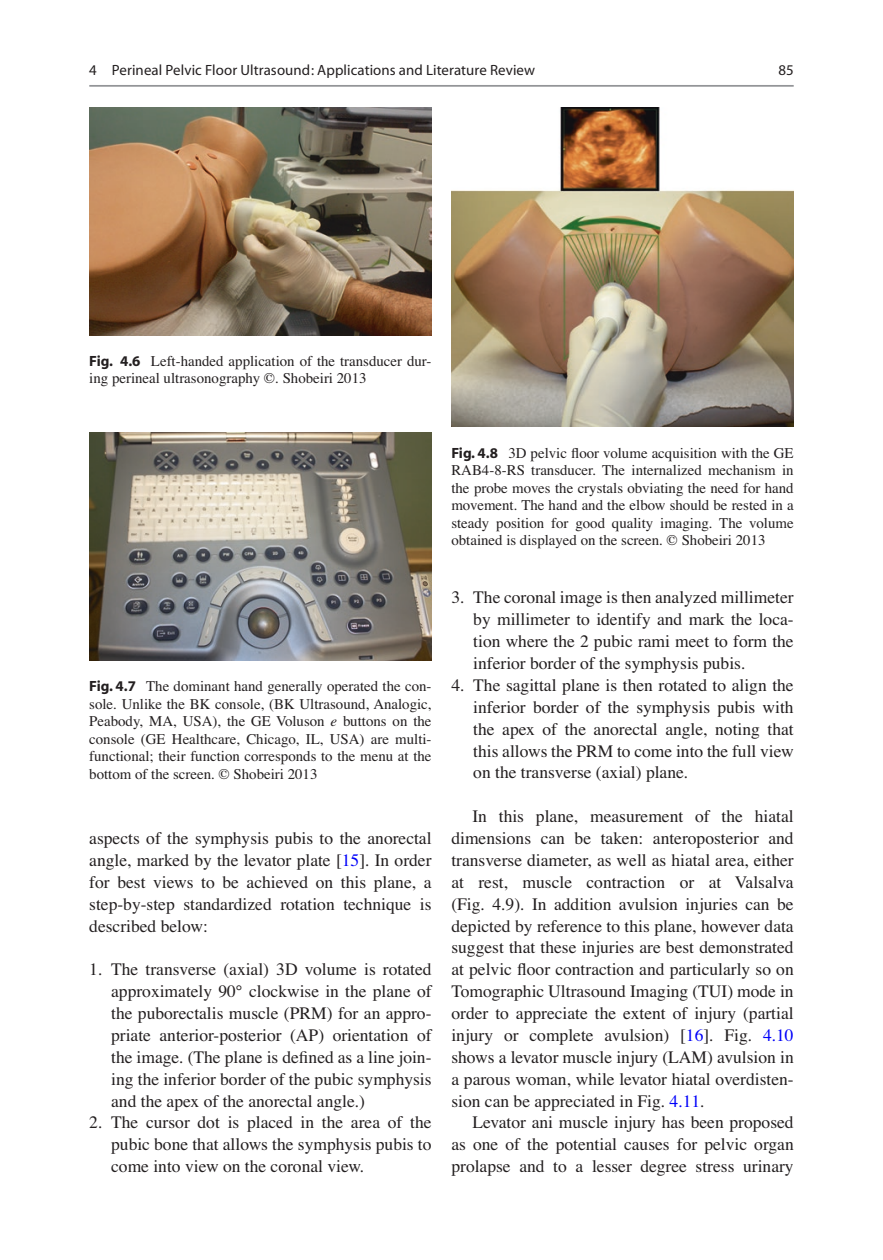
<style>
.page{position:relative;width:883px;height:1260px;background:#fff}
.page>*{position:absolute;margin:0;border:0;box-sizing:border-box;transform-origin:0 0}
.t1{font:17.5px/21.9px "Lmvfnj Times";color:#231f20;text-align:justify}
.t2{font:14.88px/17.5px "Lmvfnj Times";color:#231f20;text-align:justify}
.t3{font:14.88px "Xssyhg Myriad";letter-spacing:.005em;color:#231f20}
.t4{font:14.88px "Pknvhx Myriad";color:#231f20}
.s1{font-family:"Nxwtgy Myriad";font-weight:700}
.s2{font-family:"Vbfhwd Times";font-style:italic}
.s3{color:#0000fa}
</style>
<div class="page">
<img style="left:89px;top:107px;width:343px;height:228px">
<img style="left:89px;top:432px;width:343px;height:228px">
<img style="left:451px;top:107px;width:343px;height:320px">
<hr style="left:89px;top:85px;width:705px;height:2px;background:#939598">
<p class="t3" style="left:89px;top:63px;width:447px">4 Perineal Pelvic Floor Ultrasound: Applications and Literature Review</p>
<p class="t2" style="left:89px;top:354px;width:344px"><span class="s1">Fig. 4.6</span> Left-handed application of the transducer dur&shy;ing perineal ultrasonography ©. Shobeiri 2013</p>
<p class="t4" style="left:779px;top:63px;width:17px">85</p>
<p class="t2" style="left:89px;top:679px;width:344px"><span class="s1">Fig. 4.7</span> The dominant hand generally operated the con&shy;sole. Unlike the BK console, (BK Ultrasound, Analogic, Peabody, MA, USA), the GE Voluson <span class="s2">e</span> buttons on the console (GE Healthcare, Chicago, IL, USA) are multi&shy;functional; their function corresponds to the menu at the bottom of the screen. © Shobeiri 2013</p>
<p class="t1" style="left:89px;top:829px;width:344px">aspects of the symphysis pubis to the anorectal angle, marked by the levator plate [<span class="s3">15</span>]. In order for best views to be achieved on this plane, a step-by-step standardized rotation technique is described below:</p>
<p class="t1" style="left:111px;top:960px;width:322px;text-indent:-22px">1. The transverse (axial) 3D volume is rotated approximately 90° clockwise in the plane of the puborectalis muscle (PRM) for an appro&shy;priate anterior-posterior (AP) orientation of the image. (The plane is defined as a line join&shy;ing the inferior border of the pubic symphysis and the apex of the anorectal angle.)</p>
<p class="t1" style="left:111px;top:1113px;width:322px;text-indent:-22px">2. The cursor dot is placed in the area of the pubic bone that allows the symphysis pubis to come into view on the coronal view.</p>
<p class="t2" style="left:451px;top:445px;width:344px"><span class="s1">Fig. 4.8</span> 3D pelvic floor volume acquisition with the GE RAB4-8-RS transducer. The internalized mechanism in the probe moves the crystals obviating the need for hand movement. The hand and the elbow should be rested in a steady position for good quality imaging. The volume obtained is displayed on the screen. © Shobeiri 2013</p>
<p class="t1" style="left:473px;top:588px;width:322px;text-indent:-22px">3. The coronal image is then analyzed millimeter by millimeter to identify and mark the loca&shy;tion where the 2 pubic rami meet to form the inferior border of the symphysis pubis.</p>
<p class="t1" style="left:473px;top:676px;width:322px;text-indent:-22px">4. The sagittal plane is then rotated to align the inferior border of the symphysis pubis with the apex of the anorectal angle, noting that this allows the PRM to come into the full view on the transverse (axial) plane.</p>
<p class="t1" style="left:451px;top:807px;width:344px;text-indent:21px">In this plane, measurement of the hiatal dimensions can be taken: anteroposterior and transverse diameter, as well as hiatal area, either at rest, muscle contraction or at Valsalva (Fig. 4.9). In addition avulsion injuries can be depicted by reference to this plane, however data suggest that these injuries are best demonstrated at pelvic floor contraction and particularly so on Tomographic Ultrasound Imaging (TUI) mode in order to appreciate the extent of injury (partial injury or complete avulsion) [<span class="s3">16</span>]. Fig. <span class="s3">4.10 </span>shows a levator muscle injury (LAM) avulsion in a parous woman, while levator hiatal overdisten&shy;sion can be appreciated in Fig. <span class="s3">4.11</span>.</p>
<p class="t1" style="left:451px;top:1113px;width:344px;text-indent:21px">Levator ani muscle injury has been proposed as one of the potential causes for pelvic organ prolapse and to a lesser degree stress urinary</p>
</div>
